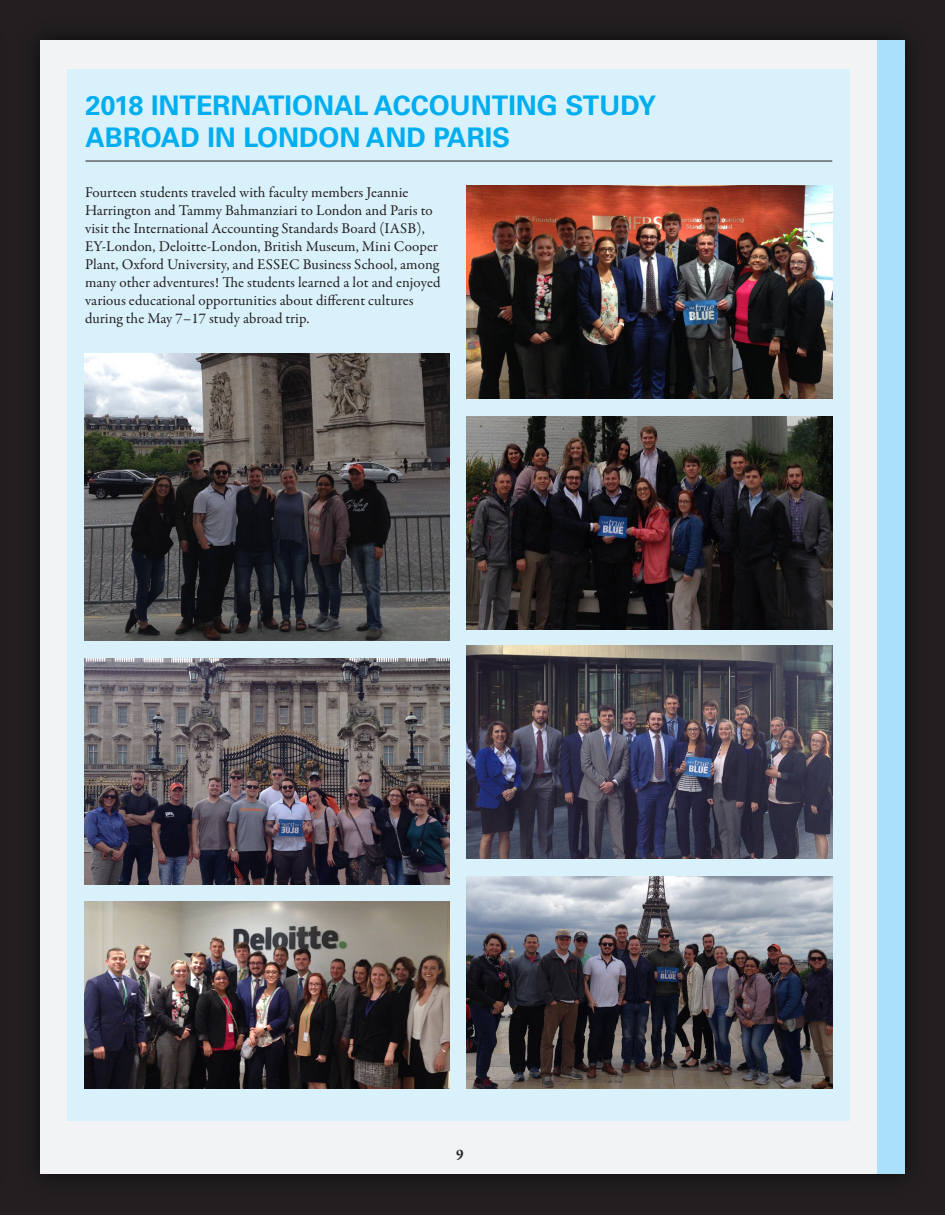
<style>
.page{position:relative;width:945px;height:1215px;background:#231f20}
.page>*{position:absolute;margin:0;border:0;box-sizing:border-box;transform-origin:0 0}
.CYAN_HEADS_W_RULE{font:700 27px/32.4px "Univers LT Std";color:#00aeef}
.BODY_TEXT_2018{font:15px/18px "Garamond Premr Pro";color:#231f20}
.t1{font:700 15px "Garamond Premr Pro";color:#231f20}
</style>
<div class="page">
<div style="left:40px;top:40px;width:864px;height:1134px;background:#f2f3f4"></div>
<div style="left:877px;top:40px;width:28px;height:1134px;background:#aae0f9"></div>
<div style="left:68px;top:69px;width:782px;height:1051px;background:#d9f1fb"></div>
<hr style="left:86px;top:161px;width:746px;height:1px;background:#231f20">
<img style="left:84px;top:354px;width:366px;height:287px">
<img style="left:84px;top:902px;width:366px;height:187px">
<img style="left:84px;top:658px;width:366px;height:226px">
<img style="left:467px;top:416px;width:365px;height:213px">
<img style="left:467px;top:186px;width:365px;height:213px">
<img style="left:467px;top:646px;width:365px;height:213px">
<img style="left:467px;top:876px;width:365px;height:213px">
<p class="CYAN_HEADS_W_RULE" style="left:86px;top:89px;width:572px">2018 INTERNATIONAL ACCOUNTING STUDY<br>ABROAD IN LONDON AND PARIS</p>
<p class="BODY_TEXT_2018" style="left:85px;top:184px;width:357px">Fourteen students traveled with faculty members Jeannie Harrington and Tammy Bahmanziari to London and Paris to visit the International Accounting Standards Board (IASB), EY-London, Deloitte-London, British Museum, Mini Cooper Plant, Oxford University, and ESSEC Business School, among many other adventures! The students learned a lot and enjoyed various educational opportunities about different cultures during the May 7–17 study abroad trip.</p>
<p class="t1" style="left:456px;top:1146px;width:9px">9</p>
</div>
